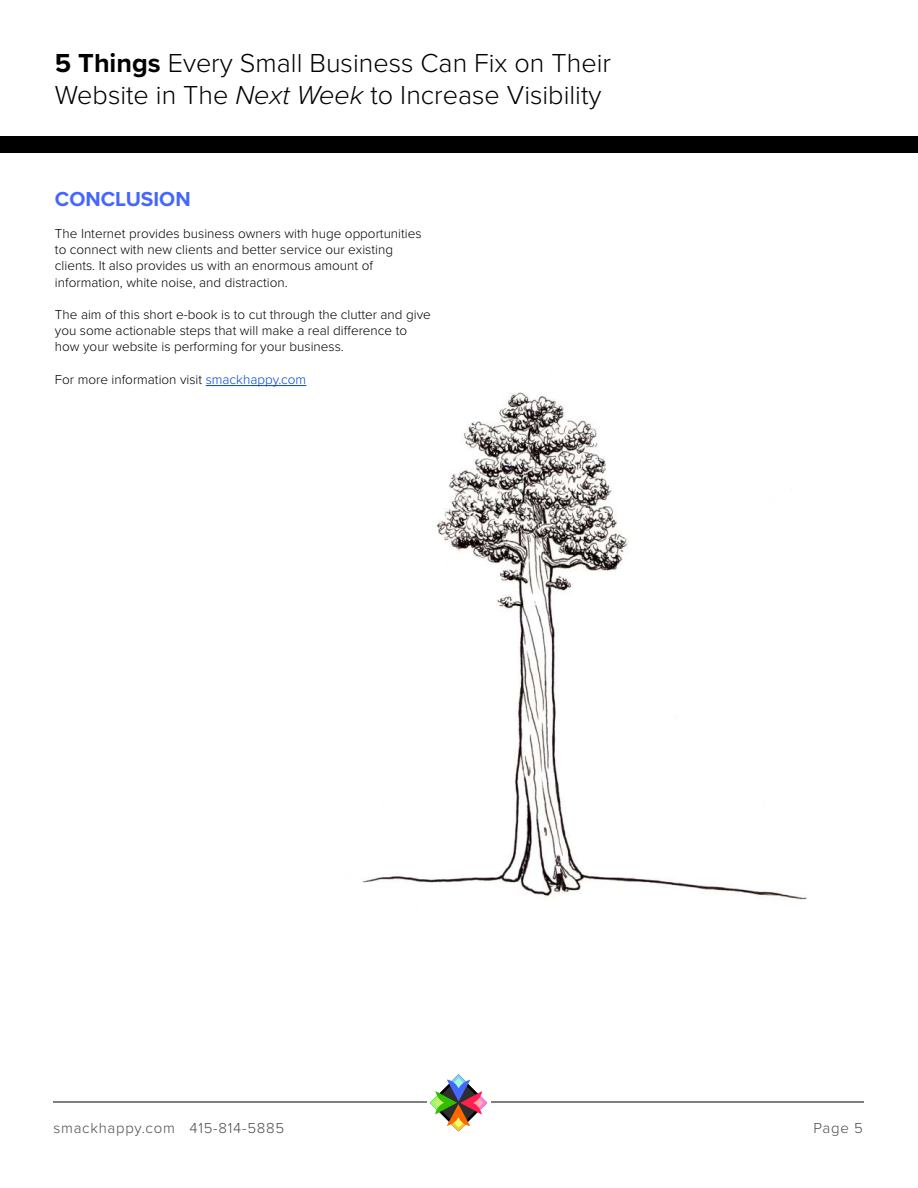
<style>
.page{position:relative;width:918px;height:1188px;background:#fff}
.page>*{position:absolute;margin:0;border:0;box-sizing:border-box;transform-origin:0 0}
.t1{font:300 27px/32.4px "Proxima Nova";color:#000}
.t2{font:700 21px "Proxima Nova";color:#4566ff}
.t3{font:300 15px "Proxima Nova";letter-spacing:.05em;color:#4c4c4c}
.t4{font:300 13.5px/16.2px "Proxima Nova";color:#000}
.s1{font-weight:700}
.s2{font-style:italic}
.s3{color:#0045d6}
</style>
<div class="page">
<div style="left:0;top:136px;width:918px;height:16px;background:#000"></div>
<hr style="left:54px;top:1101px;width:810px;height:2px;background:#7f7f7f">
<div style="left:427px;top:1074px;width:63px;height:58px;background:#fff"></div>
<svg style="left:430px;top:1074px;width:58px;height:58px"></svg>
<hr style="left:206px;top:385px;width:100px;height:1px;background:#0045d6">
<img style="left:362px;top:392px;width:446px;height:508px">
<h1 class="t1" style="left:55px;top:48px;width:558px"><span class="s1">5 Things</span> Every Small Business Can Fix on Their<br>Website in The <span class="s2">Next Week</span> to Increase Visibility</h1>
<h2 class="t2" style="left:55px;top:190px;width:137px">CONCLUSION</h2>
<p class="t4" style="left:55px;top:226px;width:368px">The Internet provides business owners with huge opportunities to connect with new clients and better service our existing clients. It also provides us with an enormous amount of information, white noise, and distraction.</p>
<p class="t4" style="left:55px;top:307px;width:377px">The aim of this short e-book is to cut through the clutter and give you some actionable steps that will make a real difference to how your website is performing for your business.</p>
<p class="t4" style="left:55px;top:372px;width:253px">For more information visit <span class="s3">smackhappy.com</span></p>
<p class="t3" style="left:53px;top:1121px;width:232px">smackhappy.com 415-814-5885</p>
<p class="t3" style="left:814px;top:1121px;width:51px">Page 5</p>
</div>
